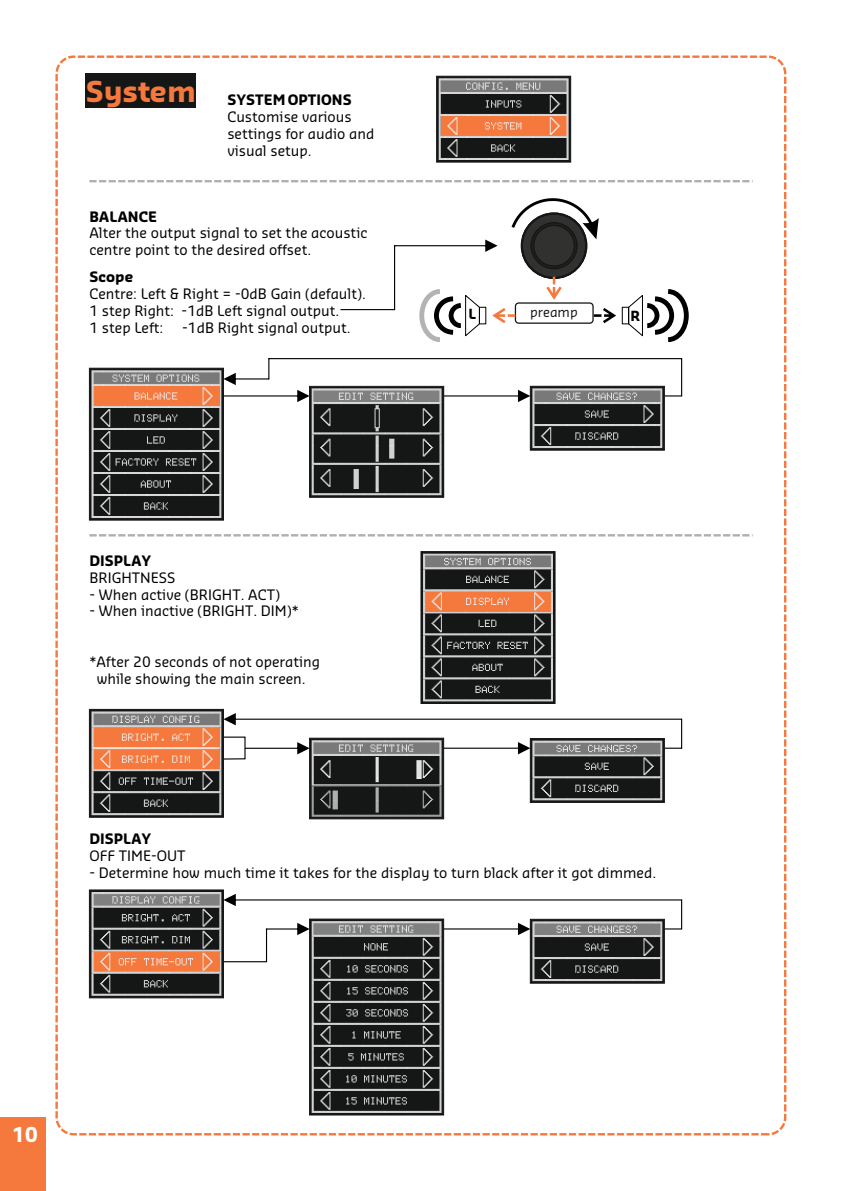
<style>
.page{position:relative;width:842px;height:1191px;background:#fff}
.page>*{position:absolute;margin:0;border:0;box-sizing:border-box;transform-origin:0 0}
.t1{font:700 28px "Sansa";color:#f5783d}
.t2{font:700 20px "Sansa";color:#fff}
.t3{font:14px/16.8px "Sansa";color:#000}
.t4{font:700 14px "Sansa";color:#000}
.t5{font:700 13.6px "Sansa";color:#000}
.t6{font:13px "Sansa";color:#151616}
</style>
<div class="page">
<div style="left:0;top:1117px;width:45px;height:74px;background:#f5783d"></div>
<svg style="left:89px;top:889px;width:593px;height:226px"></svg>
<svg style="left:89px;top:709px;width:593px;height:110px"></svg>
<svg style="left:421px;top:551px;width:134px;height:152px;background:#5a4d46"></svg>
<svg style="left:89px;top:534px;width:661px;height:2px"></svg>
<svg style="left:89px;top:358px;width:593px;height:162px"></svg>
<div style="left:622px;top:307px;width:7px;height:17px;border:1px solid #000"></div>
<svg style="left:628px;top:289px;width:61px;height:54px"></svg>
<svg style="left:340px;top:198px;width:276px;height:144px"></svg>
<svg style="left:89px;top:180px;width:661px;height:2px"></svg>
<svg style="left:436px;top:76px;width:135px;height:86px;background:#735a4e"></svg>
<div style="left:86px;top:73px;width:110px;height:35px;background:#151616"></div>
<h1 class="t1" style="left:86px;top:80px;width:112px">System</h1>
<p class="t4" style="left:227px;top:94px;width:126px">SYSTEM OPTIONS</p>
<p class="t3" style="left:227px;top:109px;width:148px">Customise various settings for audio and visual setup.</p>
<p class="t4" style="left:89px;top:210px;width:69px">BALANCE</p>
<p class="t3" style="left:89px;top:226px;width:279px">Alter the output signal to set the acoustic centre point to the desired offset.</p>
<p class="t4" style="left:89px;top:271px;width:45px">Scope</p>
<p class="t3" style="left:89px;top:286px;width:278px">Centre: Left &amp; Right = -0dB Gain (default).</p>
<p class="t3" style="left:89px;top:320px;width:76px">1 step Left:</p>
<p class="t3" style="left:182px;top:320px;width:170px">-1dB Right signal output.</p>
<p class="t3" style="left:89px;top:303px;width:251px">1 step Right: -1dB Left signal output.</p>
<p class="t4" style="left:89px;top:555px;width:64px">DISPLAY</p>
<p class="t3" style="left:89px;top:570px;width:87px">BRIGHTNESS</p>
<p class="t3" style="left:89px;top:587px;width:192px">- When active (BRIGHT. ACT)</p>
<p class="t3" style="left:89px;top:604px;width:211px">- When inactive (BRIGHT. DIM)*</p>
<p class="t3" style="left:89px;top:654px;width:232px;text-align:center">*After 20 seconds of not operating while showing the main screen.</p>
<p class="t5" style="left:468px;top:308px;width:9px">L</p>
<p class="t6" style="left:530px;top:306px;width:49px">preamp</p>
<p class="t5" style="left:630px;top:310px;width:11px">R</p>
<p class="t4" style="left:89px;top:833px;width:64px">DISPLAY</p>
<p class="t3" style="left:89px;top:865px;width:568px">- Determine how much time it takes for the display to turn black after it got dimmed.</p>
<p class="t3" style="left:89px;top:848px;width:98px">OFF TIME-OUT</p>
<h2 class="t2" style="left:12px;top:1125px;width:27px">10</h2>
</div>
